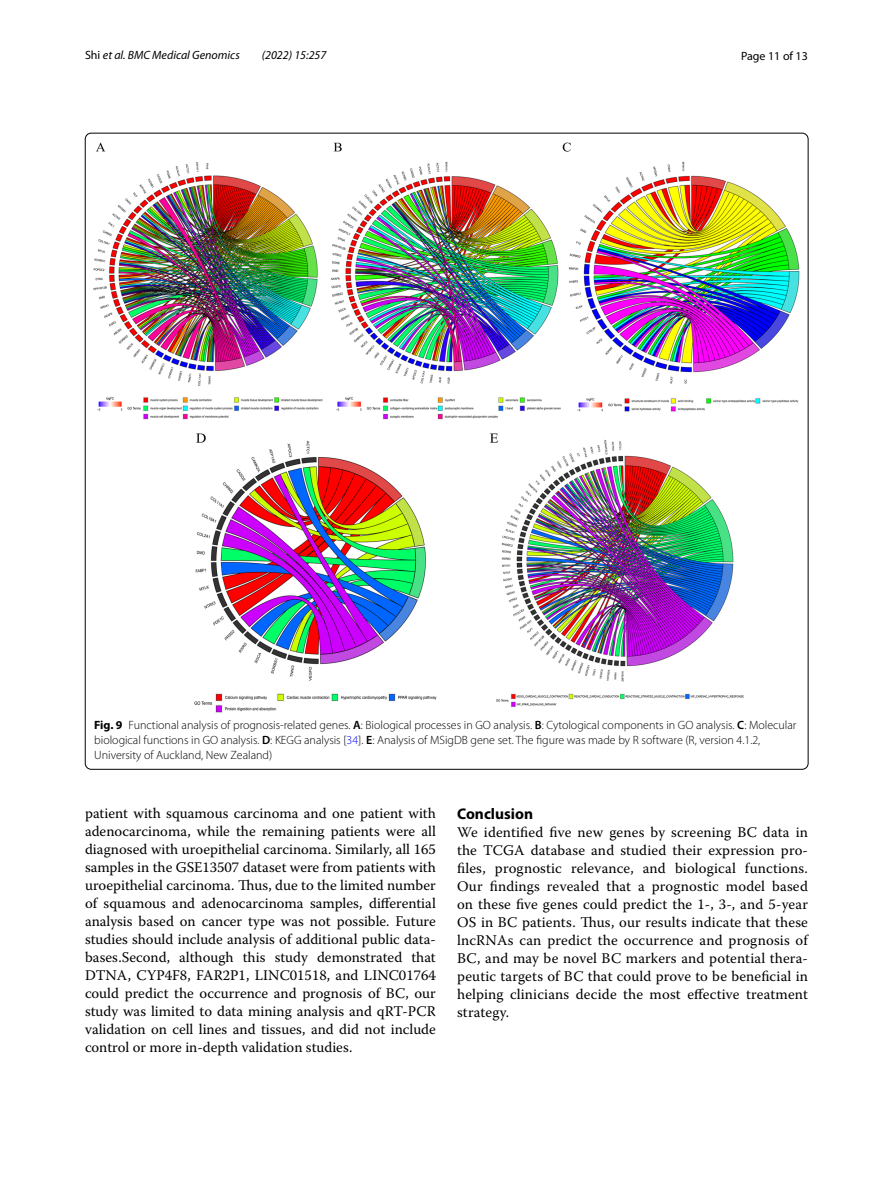
<style>
.page{position:relative;width:893px;height:1187px;background:#fff}
.page>*{position:absolute;margin:0;border:0;box-sizing:border-box;transform-origin:0 0}
.t1{font:700 15.45px "Myriad Pro";color:#000}
.t2{font:14.7px/18px "Warnock Pro";letter-spacing:.005em;color:#000;text-align:justify}
.t3{font:300 12px/15px "Myriad Pro";color:#000}
.t4{font:italic 12px "Myriad Pro";color:#000}
.t5{font:12px "Myriad Pro";color:#000}
.s1{font-style:normal}
.s2{font-weight:700}
.s3{font-weight:600}
.s4{color:#00f}
</style>
<div class="page">
<img style="left:94px;top:142px;width:706px;height:571px">
<p class="t4" style="left:85px;top:48px;width:156px"><span class="s1">Shi</span> et al. BMC Medical Genomics</p>
<p class="t4" style="left:262px;top:48px;width:66px">(2022) 15:257</p>
<p class="t5" style="left:741px;top:48px;width:68px">Page 11 of 13</p>
<p class="t3" style="left:94px;top:717px;width:704px"><span class="s2">Fig. 9</span> Functional analysis of prognosis-related genes. <span class="s3">A</span>: Biological processes in GO analysis. <span class="s3">B</span>: Cytological components in GO analysis. <span class="s3">C</span>: Molecular biological functions in GO analysis. <span class="s3">D</span>: KEGG analysis [<span class="s4">34</span>]. <span class="s3">E</span>: Analysis of MSigDB gene set. The figure was made by R software (R, version 4.1.2,<br>University of Auckland, New Zealand)</p>
<p class="t2" style="left:85px;top:804px;width:352px">patient with squamous carcinoma and one patient with adenocarcinoma, while the remaining patients were all diagnosed with uroepithelial carcinoma. Similarly, all 165 samples in the GSE13507 dataset were from patients with uroepithelial carcinoma. Thus, due to the limited number of squamous and adenocarcinoma samples, differential analysis based on cancer type was not possible. Future studies should include analysis of additional public data&shy;bases.Second, although this study demonstrated that DTNA, CYP4F8, FAR2P1, LINC01518, and LINC01764 could predict the occurrence and prognosis of BC, our study was limited to data mining analysis and qRT-PCR validation on cell lines and tissues, and did not include control or more in-depth validation studies.</p>
<p class="t1" style="left:457px;top:803px;width:77px">Conclusion</p>
<p class="t2" style="left:457px;top:822px;width:352px">We identified five new genes by screening BC data in the TCGA database and studied their expression pro&shy;files, prognostic relevance, and biological functions.<br>Our findings revealed that a prognostic model based on these five genes could predict the 1-, 3-, and 5-year OS in BC patients. Thus, our results indicate that these lncRNAs can predict the occurrence and prognosis of BC, and may be novel BC markers and potential thera&shy;peutic targets of BC that could prove to be beneficial in helping clinicians decide the most effective treatment strategy.</p>
</div>
